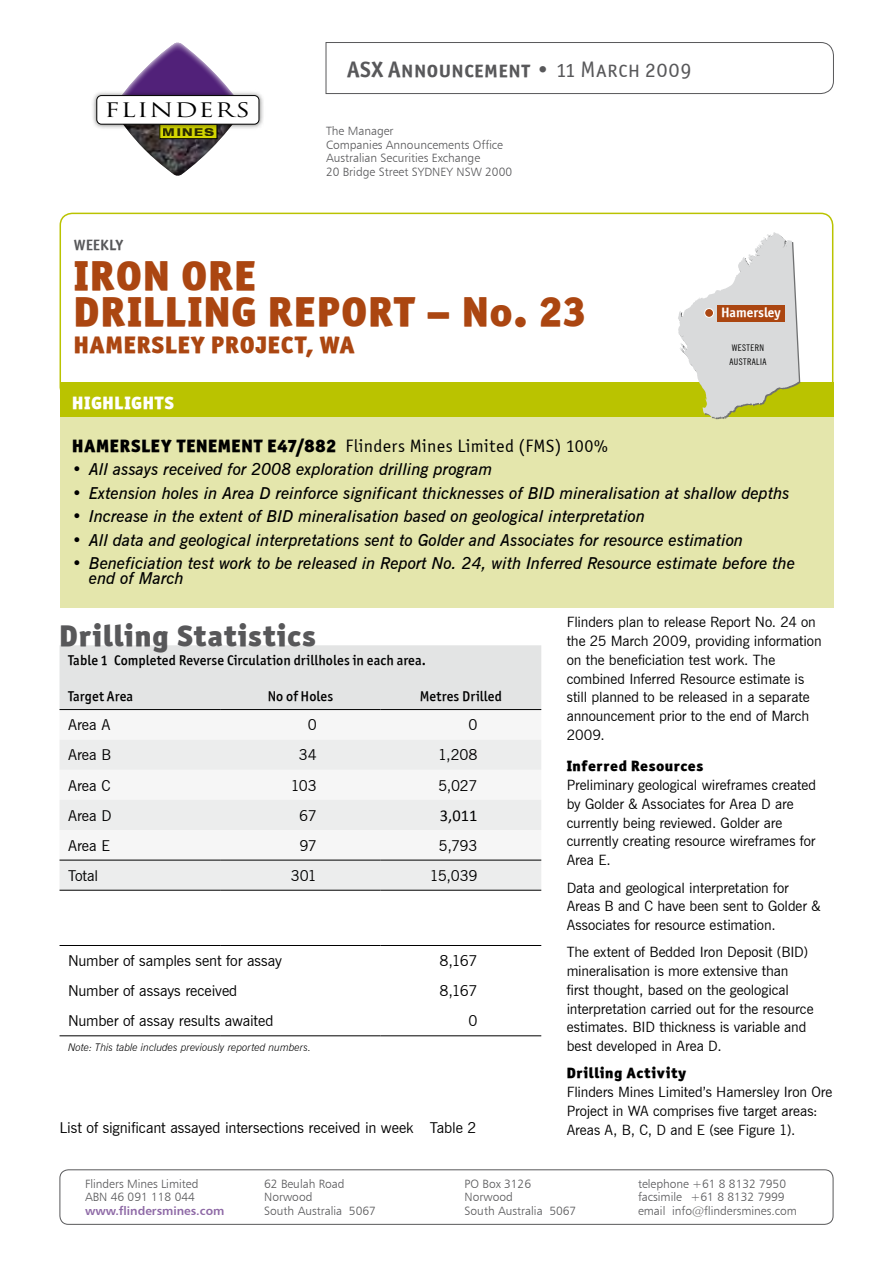
<style>
.page{position:relative;width:893px;height:1263px;background:#fff}
.page>*{position:absolute;margin:0;border:0;box-sizing:border-box;transform-origin:0 0}
.t1{font:42px/36px "Officina San Blk ITCTT Black";letter-spacing:.025em;color:#ab4611}
.t2{font:30px "Officina San Blk ITCTT Black";letter-spacing:.025em;color:#58585a}
.t3{font:24px "Officina San Blk ITCTT Black";letter-spacing:.025em;color:#ab4611}
.t4{font:22.5px "Officina San SCITCTT Bold";letter-spacing:.02em;color:#58585a}
.t5{font:19.5px "Trajan Pro";letter-spacing:.05em;color:#000;scale:1.3 1}
.t6{font:18px "Officina Sans ITCTT Book";letter-spacing:.025em;color:#000}
.t7{font:18px "Officina San Blk ITCTT Black";letter-spacing:.03em;color:#fff}
.t8{font:italic 600 16.5px/15px "News Gothic BT";color:#000}
.t9{font:16.5px "Calibri";color:#000}
.t10{font:15px "News Gothic BT";letter-spacing:-.005em;color:#000}
.t11{font:15px "Officina San Blk ITCTT Black";letter-spacing:.035em;color:#000}
.t12{font:15px "Officina Sans ITCTT Bold";color:#58585a}
.t13{font:14.25px/18.8px "News Gothic BT";letter-spacing:-.005em;color:#000}
.t14{font:14.25px "Officina San Md ITCTT Medium";letter-spacing:.005em;color:#000}
.t15{font:13.65px "Officina Sans ITCTT Bold";color:#fff}
.t16{font:12px/13.5px "Humanist 777 BT Light B";color:#58585a}
.t17{font:12px "Humanist 777 BT Bold B";color:#8e69a6}
.t18{font:800 expanded 10.8px "Helvetica Neue";letter-spacing:.13em;color:#000}
.t19{font:italic 300 10.5px "News Gothic BT";color:#000}
.t20{font:condensed 9.15px/13.8px "News Gothic BT";letter-spacing:.05em;color:#000}
.s1{font-family:"Officina San SCITCTT Book"}
.s2{font-family:"Officina San Blk ITCTT Black"}
</style>
<div class="page">
<div style="left:60px;top:213px;width:773px;height:187px;border:2px solid #bac300;border-radius:12px"></div>
<svg style="left:325px;top:42px;width:509px;height:52px"></svg>
<svg style="left:127px;top:43px;width:101px;height:133px"></svg>
<div style="left:160px;top:124px;width:57px;height:15px;background:#d4d600"></div>
<div style="left:160px;top:124px;width:57px;height:15px;border:1px solid #151413"></div>
<img style="left:92px;top:88px;width:171px;height:43px">
<div style="left:97px;top:96px;width:162px;height:28px;background:#fff;border-radius:5px"></div>
<div style="left:97px;top:95px;width:162px;height:29px;border:1px solid #000;border-radius:5px"></div>
<div style="left:60px;top:1169px;width:773px;height:56px;border:1px solid #58585a;border-radius:9px"></div>
<div style="left:60px;top:645px;width:481px;height:64px;background:#e3e4e4"></div>
<div style="left:60px;top:710px;width:481px;height:90px;background:#f6f6f6"></div>
<div style="left:60px;top:740px;width:481px;height:30px;background:#eceded"></div>
<svg style="left:60px;top:800px;width:481px;height:90px"></svg>
<hr style="left:60px;top:945px;width:160px;height:1px;background:#000">
<hr style="left:220px;top:945px;width:161px;height:1px;background:#000">
<hr style="left:381px;top:945px;width:160px;height:1px;background:#000">
<hr style="left:60px;top:1035px;width:160px;height:1px;background:#000">
<hr style="left:220px;top:1035px;width:161px;height:1px;background:#000">
<hr style="left:381px;top:1035px;width:160px;height:1px;background:#000">
<hr style="left:60px;top:709px;width:160px;height:1px;background:#000">
<hr style="left:220px;top:709px;width:161px;height:1px;background:#000">
<hr style="left:381px;top:709px;width:160px;height:1px;background:#000">
<hr style="left:60px;top:890px;width:160px;height:1px;background:#000">
<hr style="left:220px;top:890px;width:161px;height:1px;background:#000">
<hr style="left:381px;top:890px;width:160px;height:1px;background:#000">
<hr style="left:60px;top:860px;width:160px;height:1px;background:#000">
<hr style="left:220px;top:860px;width:161px;height:1px;background:#000">
<hr style="left:381px;top:860px;width:160px;height:1px;background:#000">
<div style="left:60px;top:417px;width:773px;height:191px;background:#e4e6ac"></div>
<div style="left:60px;top:383px;width:773px;height:34px;background:#bac300"></div>
<svg style="left:678px;top:232px;width:122px;height:187px"></svg>
<div style="left:705px;top:308px;width:8px;height:9px;background:#ab4611;border-radius:50%"></div>
<div style="left:704px;top:308px;width:10px;height:10px;border:1px solid #fff;border-radius:50%"></div>
<div style="left:717px;top:305px;width:68px;height:16px;background:#ab4611"></div>
<h3 class="t4" style="left:347px;top:55px;width:346px">ASX Announcement <span class="s1">• 11 March 2009</span></h3>
<h3 class="t5" style="left:105px;top:98px;width:113px">FLINDERS</h3>
<p class="t18" style="left:163px;top:125px;width:53px">MINES</p>
<p class="t16" style="left:326px;top:124px;width:188px">The Manager<br>Companies Announcements Office<br>Australian Securities Exchange<br>20 Bridge Street SYDNEY NSW 2000</p>
<p class="t12" style="left:74px;top:235px;width:50px">WEEKLY</p>
<h1 class="t1" style="left:74px;top:257px;width:514px">IRON ORE<br>DRILLING REPORT – No. 23</h1>
<h3 class="t3" style="left:74px;top:329px;width:282px">HAMERSLEY PROJECT, WA</h3>
<p class="t7" style="left:72px;top:391px;width:103px">HIGHLIGHTS</p>
<p class="t15" style="left:721px;top:303px;width:61px">Hamersley</p>
<p class="t20" style="left:729px;top:340px;width:39px">WESTERN<br>AUSTRALIA</p>
<p class="t6" style="left:72px;top:435px;width:537px"><span class="s2">HAMERSLEY TENEMENT E47/882</span> Flinders Mines Limited (FMS) 100%</p>
<p class="t8" style="left:72px;top:462px;width:422px">• All assays received for 2008 exploration drilling program</p>
<p class="t8" style="left:72px;top:485px;width:719px">• Extension holes in Area D reinforce significant thicknesses of BID mineralisation at shallow depths</p>
<p class="t8" style="left:72px;top:509px;width:574px">• Increase in the extent of BID mineralisation based on geological interpretation</p>
<p class="t8" style="left:72px;top:532px;width:672px">• All data and geological interpretations sent to Golder and Associates for resource estimation</p>
<p class="t8" style="left:89px;top:556px;width:707px;text-indent:-17px">• Beneficiation test work to be released in Report No. 24, with Inferred Resource estimate before the end of March</p>
<h2 class="t2" style="left:60px;top:616px;width:258px">Drilling Statistics</h2>
<p class="t14" style="left:68px;top:651px;width:360px">Table 1 Completed Reverse Circulation drillholes in each area.</p>
<p class="t14" style="left:68px;top:688px;width:67px">Target Area</p>
<p class="t14" style="left:268px;top:688px;width:67px">No of Holes</p>
<p class="t14" style="left:420px;top:688px;width:84px">Metres Drilled</p>
<p class="t10" style="left:68px;top:716px;width:44px">Area A</p>
<p class="t10" style="left:308px;top:716px;width:11px">0</p>
<p class="t10" style="left:468px;top:716px;width:11px">0</p>
<p class="t10" style="left:68px;top:746px;width:44px">Area B</p>
<p class="t10" style="left:299px;top:746px;width:19px">34</p>
<p class="t10" style="left:438px;top:746px;width:41px">1,208</p>
<p class="t10" style="left:68px;top:776px;width:44px">Area C</p>
<p class="t10" style="left:291px;top:776px;width:27px">103</p>
<p class="t10" style="left:438px;top:776px;width:41px">5,027</p>
<p class="t10" style="left:68px;top:806px;width:45px">Area D</p>
<p class="t10" style="left:299px;top:806px;width:19px">67</p>
<p class="t9" style="left:440px;top:805px;width:39px">3,011</p>
<p class="t10" style="left:68px;top:836px;width:43px">Area E</p>
<p class="t10" style="left:299px;top:836px;width:19px">97</p>
<p class="t10" style="left:439px;top:836px;width:40px">5,793</p>
<p class="t10" style="left:68px;top:866px;width:32px">Total</p>
<p class="t10" style="left:291px;top:866px;width:28px">301</p>
<p class="t10" style="left:430px;top:866px;width:49px">15,039</p>
<p class="t10" style="left:68px;top:952px;width:216px">Number of samples sent for assay</p>
<p class="t10" style="left:439px;top:952px;width:40px">8,167</p>
<p class="t10" style="left:68px;top:982px;width:171px">Number of assays received</p>
<p class="t10" style="left:439px;top:982px;width:40px">8,167</p>
<p class="t10" style="left:68px;top:1012px;width:207px">Number of assay results awaited</p>
<p class="t10" style="left:468px;top:1012px;width:11px">0</p>
<p class="t19" style="left:68px;top:1040px;width:245px">Note: This table includes previously reported numbers.</p>
<p class="t10" style="left:60px;top:1119px;width:419px">List of significant assayed intersections received in week Table 2</p>
<p class="t13" style="left:567px;top:613px;width:256px">Flinders plan to release Report No. 24 on the 25 March 2009, providing information on the beneficiation test work. The combined Inferred Resource estimate is still planned to be released in a separate announcement prior to the end of March 2009.</p>
<p class="t11" style="left:567px;top:756px;width:138px">Inferred Resources</p>
<p class="t13" style="left:567px;top:776px;width:251px">Preliminary geological wireframes created by Golder &amp; Associates for Area D are currently being reviewed. Golder are currently creating resource wireframes for Area E.</p>
<p class="t13" style="left:567px;top:878px;width:255px">Data and geological interpretation for<br>Areas B and C have been sent to Golder &amp;<br>Associates for resource estimation.</p>
<p class="t13" style="left:567px;top:943px;width:248px">The extent of Bedded Iron Deposit (BID) mineralisation is more extensive than first thought, based on the geological interpretation carried out for the resource estimates. BID thickness is variable and best developed in Area D.</p>
<p class="t11" style="left:567px;top:1063px;width:121px">Drilling Activity</p>
<p class="t13" style="left:567px;top:1082px;width:267px">Flinders Mines Limited’s Hamersley Iron Ore<br>Project in WA comprises five target areas:<br>Areas A, B, C, D and E (see Figure 1).</p>
<p class="t16" style="left:85px;top:1177px;width:115px">Flinders Mines Limited<br>ABN 46 091 118 044</p>
<p class="t17" style="left:85px;top:1203px;width:141px">www.flindersmines.com</p>
<p class="t16" style="left:264px;top:1177px;width:113px">62 Beulah Road<br>Norwood<br>South Australia 5067</p>
<p class="t16" style="left:465px;top:1177px;width:113px">PO Box 3126<br>Norwood<br>South Australia 5067</p>
<p class="t16" style="left:638px;top:1177px;width:160px">telephone +61 8 8132 7950 facsimile +61 8 8132 7999 email info@flindersmines.com</p>
</div>
